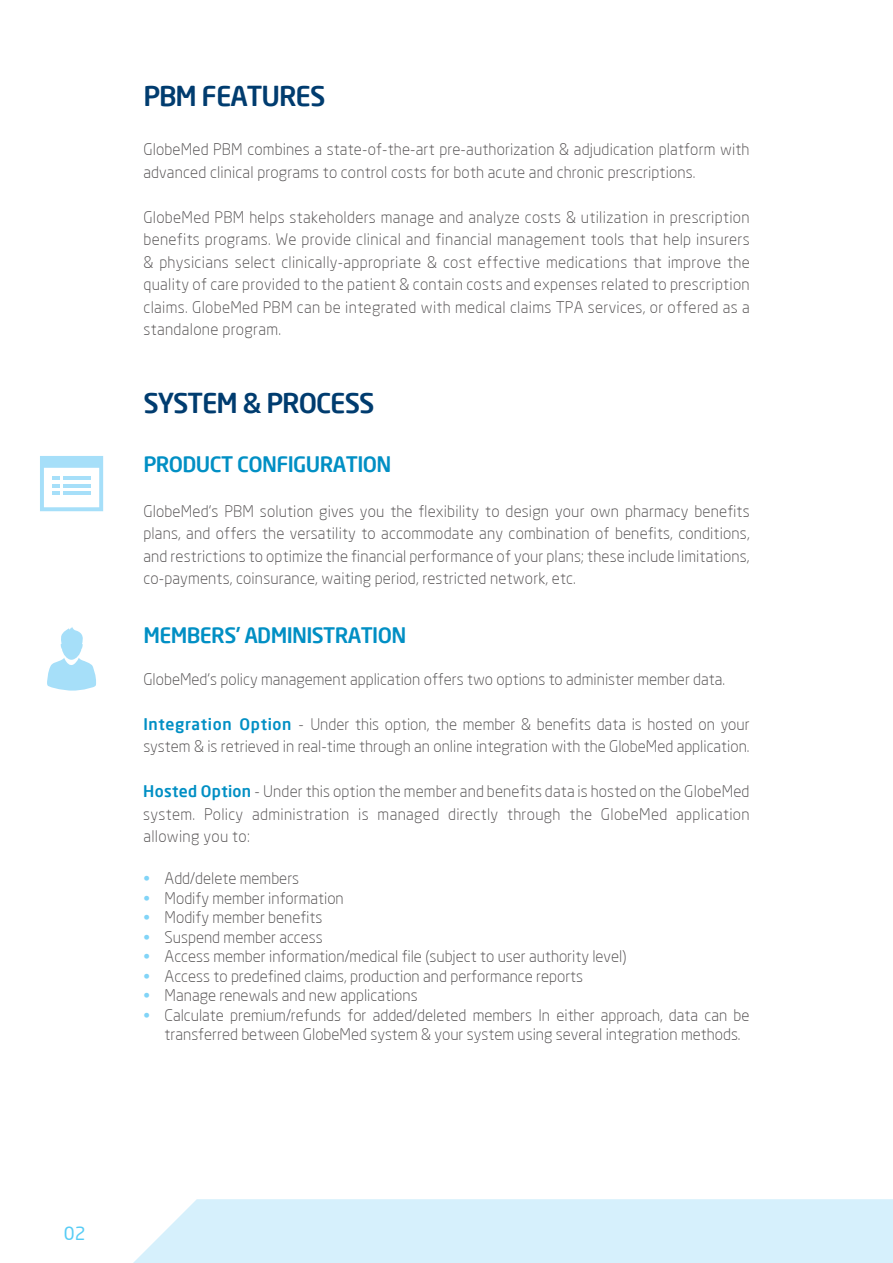
<style>
.page{position:relative;width:893px;height:1263px;background:#fff}
.page>*{position:absolute;margin:0;border:0;box-sizing:border-box;transform-origin:0 0}
.t1{font:500 27px "Neo Sans";letter-spacing:-.04em;color:#003c6f}
.t2{font:500 21px "Neo Sans";letter-spacing:-.03em;color:#018fc4}
.t3{font:18px "Neo Sans";color:#57ccf5}
.t4{font:300 15.75px/22.5px "Neo Sans";color:#4e4b4c}
.s1{font-weight:500;color:#018fc4}
.s2{color:#81d4f7}
</style>
<div class="page">
<svg style="left:47px;top:627px;width:49px;height:64px"></svg>
<svg style="left:40px;top:456px;width:63px;height:55px"></svg>
<hr style="left:64px;top:491px;width:27px;height:4px;background:#a6dff9">
<div style="left:133px;top:1199px;width:760px;height:64px;background:#d6f0fc"></div>
<h1 class="t1" style="left:143px;top:79px;width:184px">PBM FEATURES</h1>
<p class="t4" style="left:143px;top:138px;width:608px">GlobeMed PBM combines a state-of-the-art pre-authorization &amp; adjudication platform with advanced clinical programs to control costs for both acute and chronic prescriptions.</p>
<p class="t4" style="left:143px;top:205px;width:608px;text-align:justify">GlobeMed PBM helps stakeholders manage and analyze costs &amp; utilization in prescription benefits programs. We provide clinical and financial management tools that help insurers &amp; physicians select clinically-appropriate &amp; cost effective medications that improve the quality of care provided to the patient &amp; contain costs and expenses related to prescription claims. GlobeMed PBM can be integrated with medical claims TPA services, or offered as a standalone program.</p>
<h1 class="t1" style="left:143px;top:386px;width:233px">SYSTEM &amp; PROCESS</h1>
<h2 class="t2" style="left:143px;top:451px;width:250px">PRODUCT CONFIGURATION</h2>
<p class="t4" style="left:143px;top:499px;width:608px;text-align:justify">GlobeMed’s PBM solution gives you the flexibility to design your own pharmacy benefits plans, and offers the versatility to accommodate any combination of benefits, conditions, and restrictions to optimize the financial performance of your plans; these include limitations, co-payments, coinsurance, waiting period, restricted network, etc.</p>
<h2 class="t2" style="left:143px;top:622px;width:264px">MEMBERS' ADMINISTRATION</h2>
<p class="t4" style="left:143px;top:667px;width:583px">GlobeMed’s policy management application offers two options to administer member data.</p>
<p class="t4" style="left:143px;top:712px;width:608px"><span class="s1">Integration Option</span> - Under this option, the member &amp; benefits data is hosted on your system &amp; is retrieved in real-time through an online integration with the GlobeMed application.</p>
<p class="t4" style="left:143px;top:780px;width:608px;text-align:justify"><span class="s1">Hosted Option</span> - Under this option the member and benefits data is hosted on the GlobeMed system. Policy administration is managed directly through the GlobeMed application allowing you to:</p>
<p class="t4" style="left:143px;top:867px;width:157px"><span class="s2">•</span> Add/delete members</p>
<p class="t4" style="left:143px;top:886px;width:202px"><span class="s2">•</span> Modify member information</p>
<p class="t4" style="left:143px;top:906px;width:181px"><span class="s2">•</span> Modify member benefits</p>
<p class="t4" style="left:143px;top:925px;width:181px"><span class="s2">•</span> Suspend member access</p>
<p class="t4" style="left:143px;top:945px;width:485px"><span class="s2">•</span> Access member information/medical file (subject to user authority level)</p>
<p class="t4" style="left:143px;top:964px;width:441px"><span class="s2">•</span> Access to predefined claims, production and performance reports</p>
<p class="t4" style="left:143px;top:984px;width:276px"><span class="s2">•</span> Manage renewals and new applications</p>
<p class="t4" style="left:165px;top:1005px;width:586px;line-height:19.5px;text-indent:-21px"><span class="s2">•</span> Calculate premium/refunds for added/deleted members In either approach, data can be transferred between GlobeMed system &amp; your system using several integration methods.</p>
<p class="t3" style="left:64px;top:1223px;width:23px">02</p>
</div>
